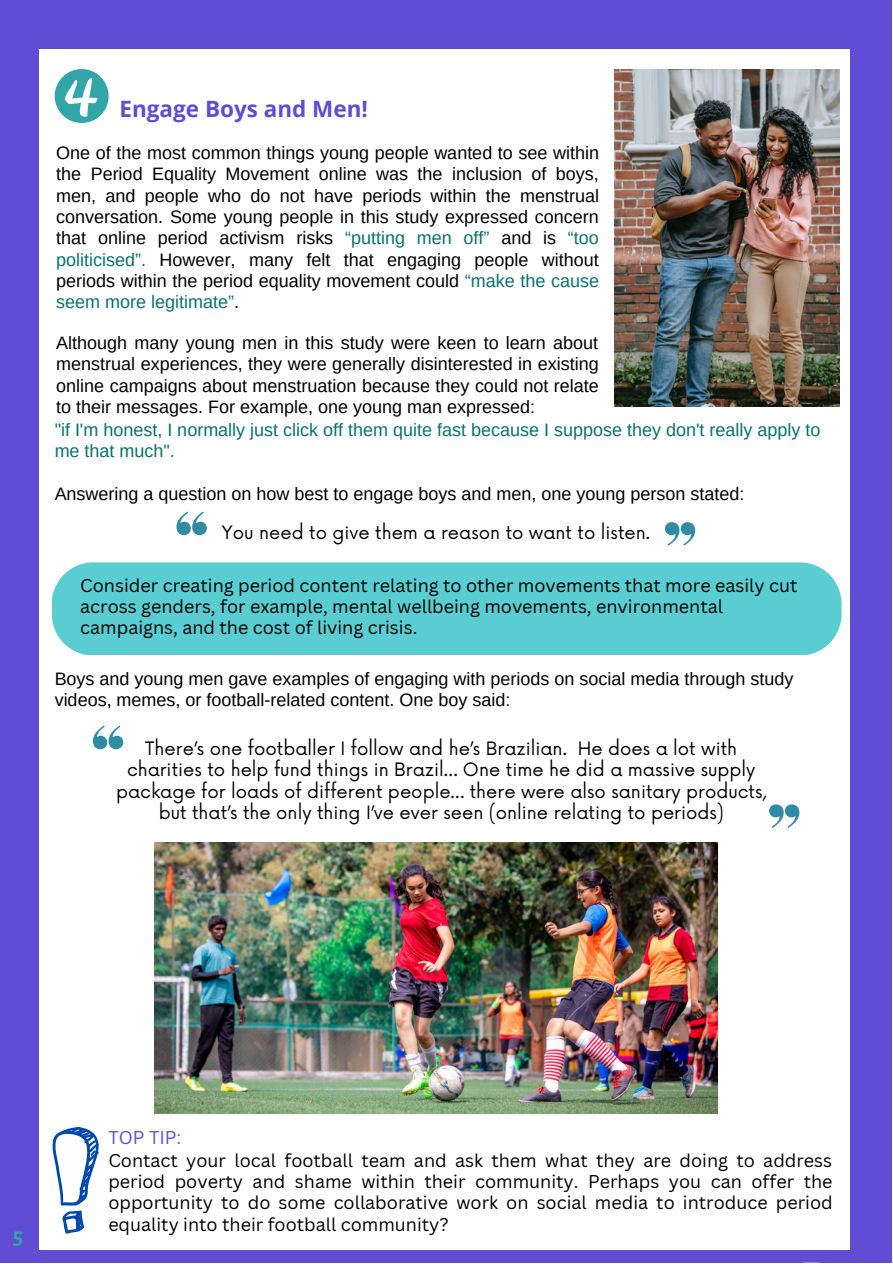
<style>
.page{position:relative;width:893px;height:1264px;background:#fff}
.page>*{position:absolute;margin:0;border:0;box-sizing:border-box;transform-origin:0 0}
.t1{font:700 24px "Alegreya Sans SC";color:#33a5a8}
.t2{font:700 22.5px "Open Sans";color:#614cd4}
.t3{font:18px/21.3px "Arimo";color:#000;text-align:justify}
.t4{font:18px/21.3px "Canva Sans";color:#000;text-align:justify}
.t5{font:18px/21.3px "Now";color:#000;text-align:center}
.t6{font:18px/21.3px "Arimo";color:#09726c}
.t7{font:18px "Canva Sans";color:#614cd4}
.s1{color:#09726c}
</style>
<div class="page">
<div style="left:0;top:0;width:891px;height:1262px;background:#614cd4"></div>
<div style="left:39px;top:49px;width:810px;height:1200px;background:#fff"></div>
<svg style="left:694px;top:1262px;width:198px;height:1px"></svg>
<svg style="left:55px;top:69px;width:54px;height:54px"></svg>
<svg style="left:176px;top:511px;width:31px;height:24px"></svg>
<svg style="left:664px;top:522px;width:31px;height:23px"></svg>
<div style="left:52px;top:562px;width:789px;height:92px;background:#59cdd1"></div>
<svg style="left:52px;top:1126px;width:47px;height:107px"></svg>
<svg style="left:93px;top:725px;width:30px;height:24px"></svg>
<svg style="left:769px;top:804px;width:30px;height:23px"></svg>
<img style="left:614px;top:69px;width:225px;height:337px">
<img style="left:154px;top:842px;width:563px;height:271px">
<p class="t2" style="left:119px;top:93px;width:250px">Engage Boys and Men!</p>
<p class="t3" style="left:56px;top:142px;width:544px">One of the most common things young people wanted to see within the Period Equality Movement online was the inclusion of boys, men, and people who do not have periods within the menstrual conversation. Some young people in this study expressed concern that online period activism risks <span class="s1">“putting men off”</span> and is <span class="s1">“too politicised”.</span> However, many felt that engaging people without periods within the period equality movement could <span class="s1">“make the cause seem more legitimate”</span>.</p>
<p class="t3" style="left:56px;top:332px;width:544px">Although many young men in this study were keen to learn about menstrual experiences, they were generally disinterested in existing online campaigns about menstruation because they could not relate to their messages. For example, one young man expressed:</p>
<p class="t6" style="left:55px;top:418px;width:767px">"if I'm honest, I normally just click off them quite fast because I suppose they don't really apply to me that much".</p>
<p class="t3" style="left:55px;top:482px;width:691px">Answering a question on how best to engage boys and men, one young person stated:</p>
<p class="t5" style="left:222px;top:523px;width:430px">You need to give them a reason to want to listen.</p>
<p class="t4" style="left:80px;top:574px;width:718px;text-align:left">Consider creating period content relating to other movements that more easily cut across genders, for example, mental wellbeing movements, environmental campaigns, and the cost of living crisis.</p>
<p class="t3" style="left:55px;top:668px;width:740px">Boys and young men gave examples of engaging with periods on social media through study videos, memes, or football-related content. One boy said:</p>
<p class="t5" style="left:116px;top:738px;width:651px">There’s one footballer I follow and he’s Brazilian. He does a lot with charities to help fund things in Brazil… One time he did a massive supply package for loads of different people… there were also sanitary products, but that’s the only thing I’ve ever seen (online relating to periods)</p>
<h1 class="t1" style="left:13px;top:1224px;width:12px">5</h1>
<p class="t7" style="left:108px;top:1124px;width:74px">TOP TIP:</p>
<p class="t4" style="left:108px;top:1148px;width:725px">Contact your local football team and ask them what they are doing to address period poverty and shame within their community. Perhaps you can offer the opportunity to do some collaborative work on social media to introduce period equality into their football community?</p>
</div>
